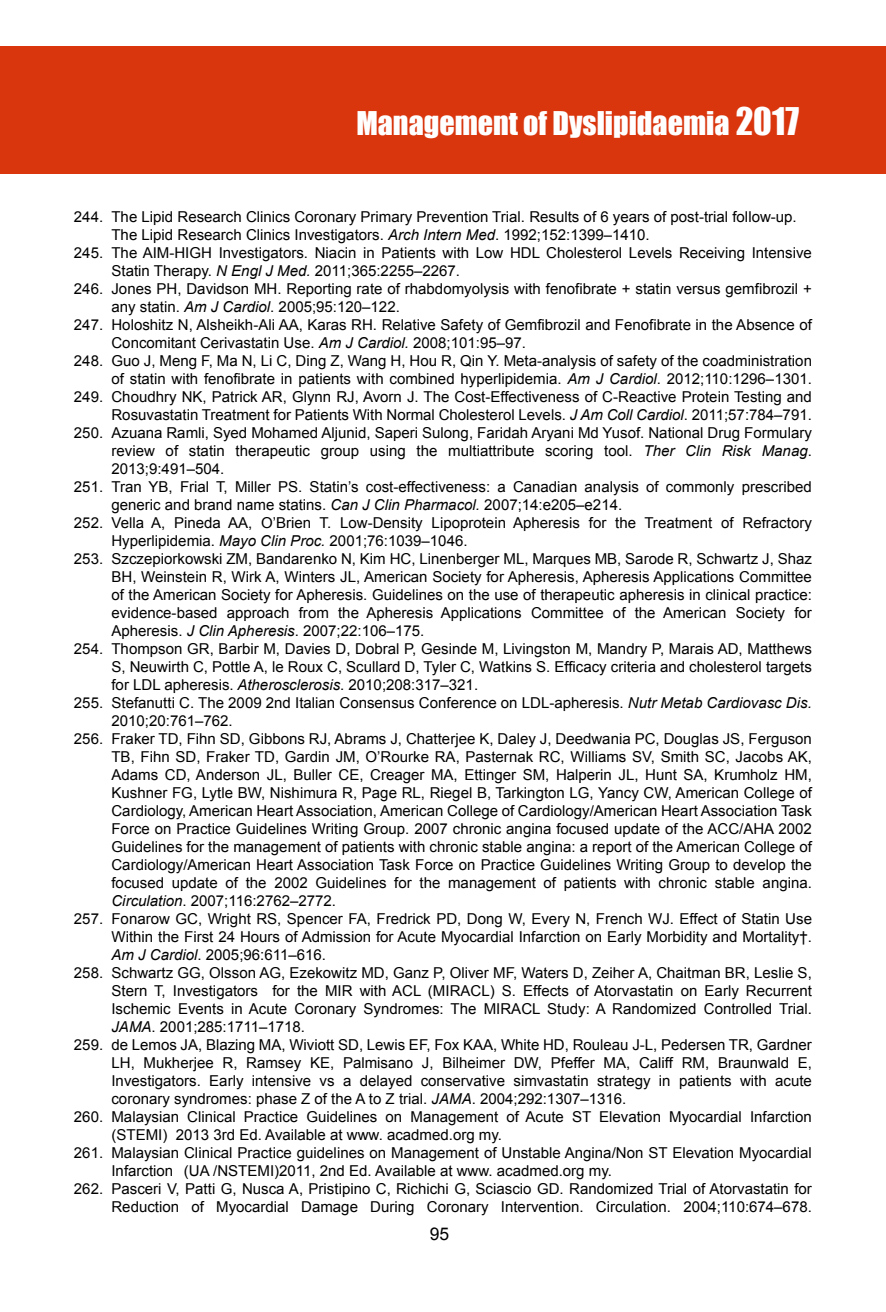
<style>
.page{position:relative;width:886px;height:1312px;background:#fff}
.page>*{position:absolute;margin:0;border:0;box-sizing:border-box;transform-origin:0 0}
.t1{font:30px "Impact";color:#fff}
.t2{font:17.5px "Arial";color:#000}
.t3{font:15px "Arial";color:#000}
.s1{font-size:35px}
.s2{font-style:italic}
</style>
<div class="page">
<div style="left:0;top:46px;width:886px;height:127px;background:#d9360e"></div>
<h1 class="t1" style="left:356px;top:100px;width:444px">Management of Dyslipidaemia <span class="s1">2017</span></h1>
<p class="t3" style="left:74px;top:206px;width:724px">244. The Lipid Research Clinics Coronary Primary Prevention Trial. Results of 6 years of post-trial follow-up.</p>
<p class="t3" style="left:111px;top:224px;width:540px">The Lipid Research Clinics Investigators. <span class="s2">Arch Intern Med</span>. 1992;152:1399–1410.</p>
<p class="t3" style="left:74px;top:242px;width:739px">245. The AIM-HIGH Investigators. Niacin in Patients with Low HDL Cholesterol Levels Receiving Intensive</p>
<p class="t3" style="left:111px;top:260px;width:350px">Statin Therapy. <span class="s2">N Engl J Med.</span> 2011;365:2255–2267.</p>
<p class="t3" style="left:74px;top:278px;width:739px">246. Jones PH, Davidson MH. Reporting rate of rhabdomyolysis with fenofibrate + statin versus gemfibrozil +</p>
<p class="t3" style="left:111px;top:296px;width:290px">any statin. <span class="s2">Am J Cardiol</span>. 2005;95:120–122.</p>
<p class="t3" style="left:74px;top:314px;width:739px">247. Holoshitz N, Alsheikh-Ali AA, Karas RH. Relative Safety of Gemfibrozil and Fenofibrate in the Absence of</p>
<p class="t3" style="left:111px;top:332px;width:416px">Concomitant Cerivastatin Use. <span class="s2">Am J Cardiol.</span> 2008;101:95–97.</p>
<p class="t3" style="left:74px;top:350px;width:739px">248. Guo J, Meng F, Ma N, Li C, Ding Z, Wang H, Hou R, Qin Y. Meta-analysis of safety of the coadministration</p>
<p class="t3" style="left:111px;top:368px;width:702px">of statin with fenofibrate in patients with combined hyperlipidemia. <span class="s2">Am J Cardiol</span>. 2012;110:1296–1301.</p>
<p class="t3" style="left:74px;top:386px;width:739px">249. Choudhry NK, Patrick AR, Glynn RJ, Avorn J. The Cost-Effectiveness of C-Reactive Protein Testing and</p>
<p class="t3" style="left:111px;top:404px;width:702px">Rosuvastatin Treatment for Patients With Normal Cholesterol Levels. <span class="s2">J Am Coll Cardiol</span>. 2011;57:784–791.</p>
<p class="t3" style="left:74px;top:422px;width:739px">250. Azuana Ramli, Syed Mohamed Aljunid, Saperi Sulong, Faridah Aryani Md Yusof. National Drug Formulary</p>
<p class="t3" style="left:111px;top:440px;width:702px">review of statin therapeutic group using the multiattribute scoring tool. <span class="s2">Ther Clin Risk Manag</span>.</p>
<p class="t3" style="left:111px;top:458px;width:114px">2013;9:491–504.</p>
<p class="t3" style="left:74px;top:476px;width:739px">251. Tran YB, Frial T, Miller PS. Statin’s cost-effectiveness: a Canadian analysis of commonly prescribed</p>
<p class="t3" style="left:111px;top:494px;width:512px">generic and brand name statins. <span class="s2">Can J Clin Pharmacol.</span> 2007;14:e205–e214.</p>
<p class="t3" style="left:74px;top:512px;width:739px">252. Vella A, Pineda AA, O’Brien T. Low-Density Lipoprotein Apheresis for the Treatment of Refractory</p>
<p class="t3" style="left:111px;top:530px;width:358px">Hyperlipidemia. <span class="s2">Mayo Clin Proc.</span> 2001;76:1039–1046.</p>
<p class="t3" style="left:74px;top:548px;width:739px">253. Szczepiorkowski ZM, Bandarenko N, Kim HC, Linenberger ML, Marques MB, Sarode R, Schwartz J, Shaz</p>
<p class="t3" style="left:111px;top:566px;width:702px">BH, Weinstein R, Wirk A, Winters JL, American Society for Apheresis, Apheresis Applications Committee</p>
<p class="t3" style="left:111px;top:584px;width:702px">of the American Society for Apheresis. Guidelines on the use of therapeutic apheresis in clinical practice:</p>
<p class="t3" style="left:111px;top:602px;width:702px">evidence-based approach from the Apheresis Applications Committee of the American Society for</p>
<p class="t3" style="left:111px;top:620px;width:314px">Apheresis. <span class="s2">J Clin Apheresis</span>. 2007;22:106–175.</p>
<p class="t3" style="left:74px;top:638px;width:739px">254. Thompson GR, Barbir M, Davies D, Dobral P, Gesinde M, Livingston M, Mandry P, Marais AD, Matthews</p>
<p class="t3" style="left:111px;top:656px;width:702px">S, Neuwirth C, Pottle A, le Roux C, Scullard D, Tyler C, Watkins S. Efficacy criteria and cholesterol targets</p>
<p class="t3" style="left:111px;top:674px;width:368px">for LDL apheresis. <span class="s2">Atherosclerosis</span>. 2010;208:317–321.</p>
<p class="t3" style="left:74px;top:692px;width:739px">255. Stefanutti C. The 2009 2nd Italian Consensus Conference on LDL-apheresis. <span class="s2">Nutr Metab Cardiovasc Dis.</span></p>
<p class="t3" style="left:111px;top:710px;width:123px">2010;20:761–762.</p>
<p class="t3" style="left:74px;top:728px;width:739px">256. Fraker TD, Fihn SD, Gibbons RJ, Abrams J, Chatterjee K, Daley J, Deedwania PC, Douglas JS, Ferguson</p>
<p class="t3" style="left:111px;top:746px;width:702px">TB, Fihn SD, Fraker TD, Gardin JM, O’Rourke RA, Pasternak RC, Williams SV, Smith SC, Jacobs AK,</p>
<p class="t3" style="left:111px;top:764px;width:702px">Adams CD, Anderson JL, Buller CE, Creager MA, Ettinger SM, Halperin JL, Hunt SA, Krumholz HM,</p>
<p class="t3" style="left:111px;top:782px;width:702px">Kushner FG, Lytle BW, Nishimura R, Page RL, Riegel B, Tarkington LG, Yancy CW, American College of</p>
<p class="t3" style="left:111px;top:800px;width:702px">Cardiology, American Heart Association, American College of Cardiology/American Heart Association Task</p>
<p class="t3" style="left:111px;top:818px;width:702px">Force on Practice Guidelines Writing Group. 2007 chronic angina focused update of the ACC/AHA 2002</p>
<p class="t3" style="left:111px;top:836px;width:702px">Guidelines for the management of patients with chronic stable angina: a report of the American College of</p>
<p class="t3" style="left:111px;top:854px;width:702px">Cardiology/American Heart Association Task Force on Practice Guidelines Writing Group to develop the</p>
<p class="t3" style="left:111px;top:872px;width:702px">focused update of the 2002 Guidelines for the management of patients with chronic stable angina.</p>
<p class="t3" style="left:111px;top:890px;width:226px"><span class="s2">Circulation</span>. 2007;116:2762–2772.</p>
<p class="t3" style="left:74px;top:908px;width:739px">257. Fonarow GC, Wright RS, Spencer FA, Fredrick PD, Dong W, Every N, French WJ. Effect of Statin Use</p>
<p class="t3" style="left:111px;top:926px;width:702px">Within the First 24 Hours of Admission for Acute Myocardial Infarction on Early Morbidity and Mortality†.</p>
<p class="t3" style="left:111px;top:944px;width:216px"><span class="s2">Am J Cardiol</span>. 2005;96:611–616.</p>
<p class="t3" style="left:74px;top:962px;width:739px">258. Schwartz GG, Olsson AG, Ezekowitz MD, Ganz P, Oliver MF, Waters D, Zeiher A, Chaitman BR, Leslie S,</p>
<p class="t3" style="left:111px;top:980px;width:702px">Stern T, Investigators for the MIR with ACL (MIRACL) S. Effects of Atorvastatin on Early Recurrent</p>
<p class="t3" style="left:111px;top:998px;width:702px">Ischemic Events in Acute Coronary Syndromes: The MIRACL Study: A Randomized Controlled Trial.</p>
<p class="t3" style="left:111px;top:1016px;width:195px"><span class="s2">JAMA</span>. 2001;285:1711–1718.</p>
<p class="t3" style="left:74px;top:1034px;width:739px">259. de Lemos JA, Blazing MA, Wiviott SD, Lewis EF, Fox KAA, White HD, Rouleau J-L, Pedersen TR, Gardner</p>
<p class="t3" style="left:111px;top:1052px;width:702px">LH, Mukherjee R, Ramsey KE, Palmisano J, Bilheimer DW, Pfeffer MA, Califf RM, Braunwald E,</p>
<p class="t3" style="left:111px;top:1070px;width:702px">Investigators. Early intensive vs a delayed conservative simvastatin strategy in patients with acute</p>
<p class="t3" style="left:111px;top:1088px;width:516px">coronary syndromes: phase Z of the A to Z trial. <span class="s2">JAMA</span>. 2004;292:1307–1316.</p>
<p class="t3" style="left:74px;top:1106px;width:739px">260. Malaysian Clinical Practice Guidelines on Management of Acute ST Elevation Myocardial Infarction</p>
<p class="t3" style="left:111px;top:1124px;width:392px">(STEMI) 2013 3rd Ed. Available at www. acadmed.org my.</p>
<p class="t3" style="left:74px;top:1142px;width:739px">261. Malaysian Clinical Practice guidelines on Management of Unstable Angina/Non ST Elevation Myocardial</p>
<p class="t3" style="left:111px;top:1160px;width:502px">Infarction (UA /NSTEMI)2011, 2nd Ed. Available at www. acadmed.org my.</p>
<p class="t3" style="left:74px;top:1178px;width:739px">262. Pasceri V, Patti G, Nusca A, Pristipino C, Richichi G, Sciascio GD. Randomized Trial of Atorvastatin for</p>
<p class="t3" style="left:111px;top:1196px;width:702px">Reduction of Myocardial Damage During Coronary Intervention. Circulation. 2004;110:674–678.</p>
<p class="t2" style="left:430px;top:1221px;width:21px">95</p>
</div>
